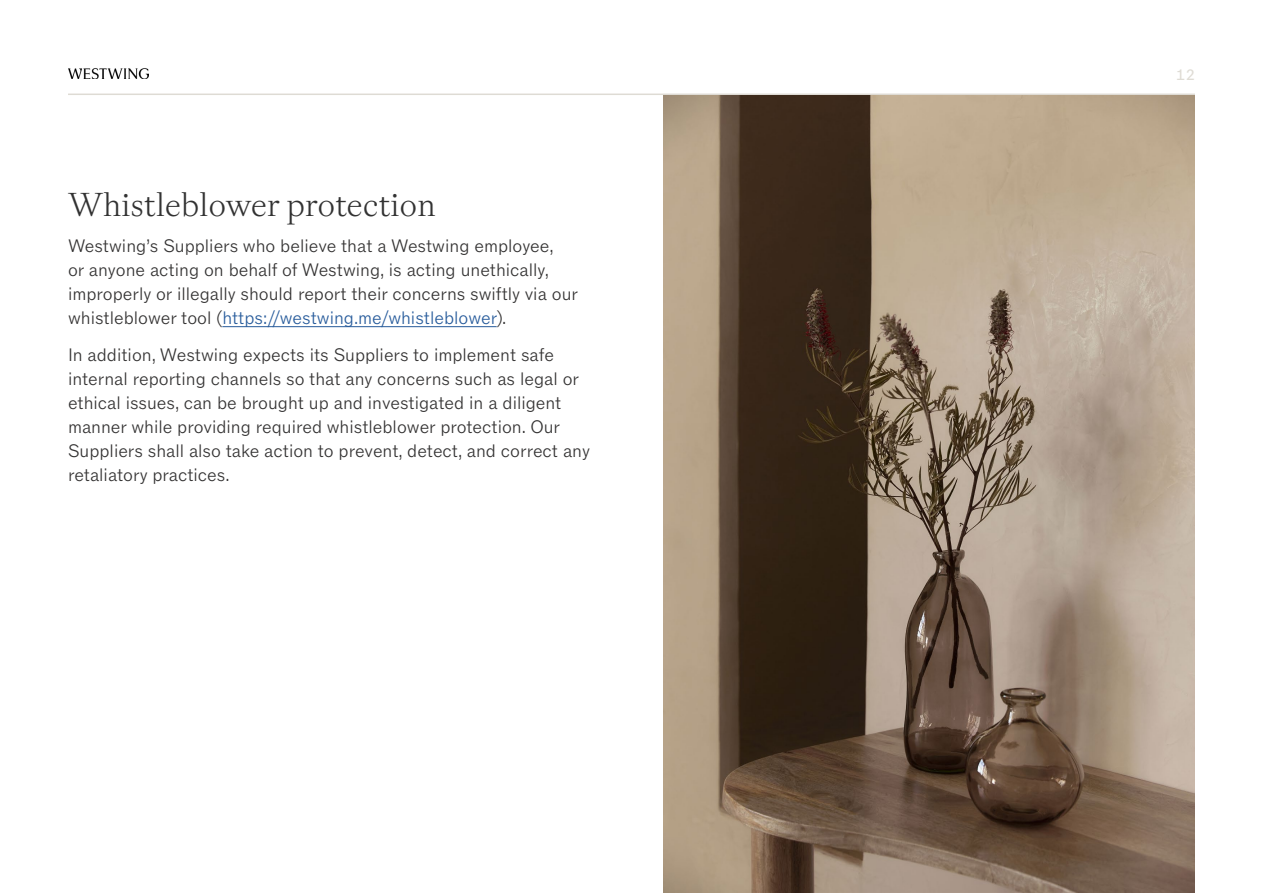
<style>
.page{position:relative;width:1263px;height:893px;background:#fff}
.page>*{position:absolute;margin:0;border:0;box-sizing:border-box;transform-origin:0 0}
.t1{font:300 33px "Westwing Gaisyr";color:#323232}
.t2{font:300 18px/24px "Westwing ROM";color:#333232}
.t3{font:15px "Westwing ROM Mono";color:#dfdcd5}
.s1{color:#275b9b}
</style>
<div class="page">
<hr style="left:68px;top:94px;width:1127px;height:1px;background:#dedbd4">
<img style="left:68px;top:68px;width:81px;height:11px">
<hr style="left:222px;top:326px;width:275px;height:1px;background:#275b9b">
<img style="left:663px;top:95px;width:532px;height:798px">
<h1 class="t1" style="left:68px;top:185px;width:369px">Whistleblower protection</h1>
<p class="t2" style="left:68px;top:234px;width:512px">Westwing’s Suppliers who believe that a Westwing employee,<br>or anyone acting on behalf of Westwing, is acting unethically, improperly or illegally should report their concerns swiftly via our whistleblower tool (<span class="s1">https://westwing.me/whistleblower</span>).</p>
<p class="t2" style="left:68px;top:343px;width:523px">In addition, Westwing expects its Suppliers to implement safe internal reporting channels so that any concerns such as legal or ethical issues, can be brought up and investigated in a diligent manner while providing required whistleblower protection. Our Suppliers shall also take action to prevent, detect, and correct any retaliatory practices.</p>
<p class="t3" style="left:1177px;top:66px;width:20px">12</p>
</div>
